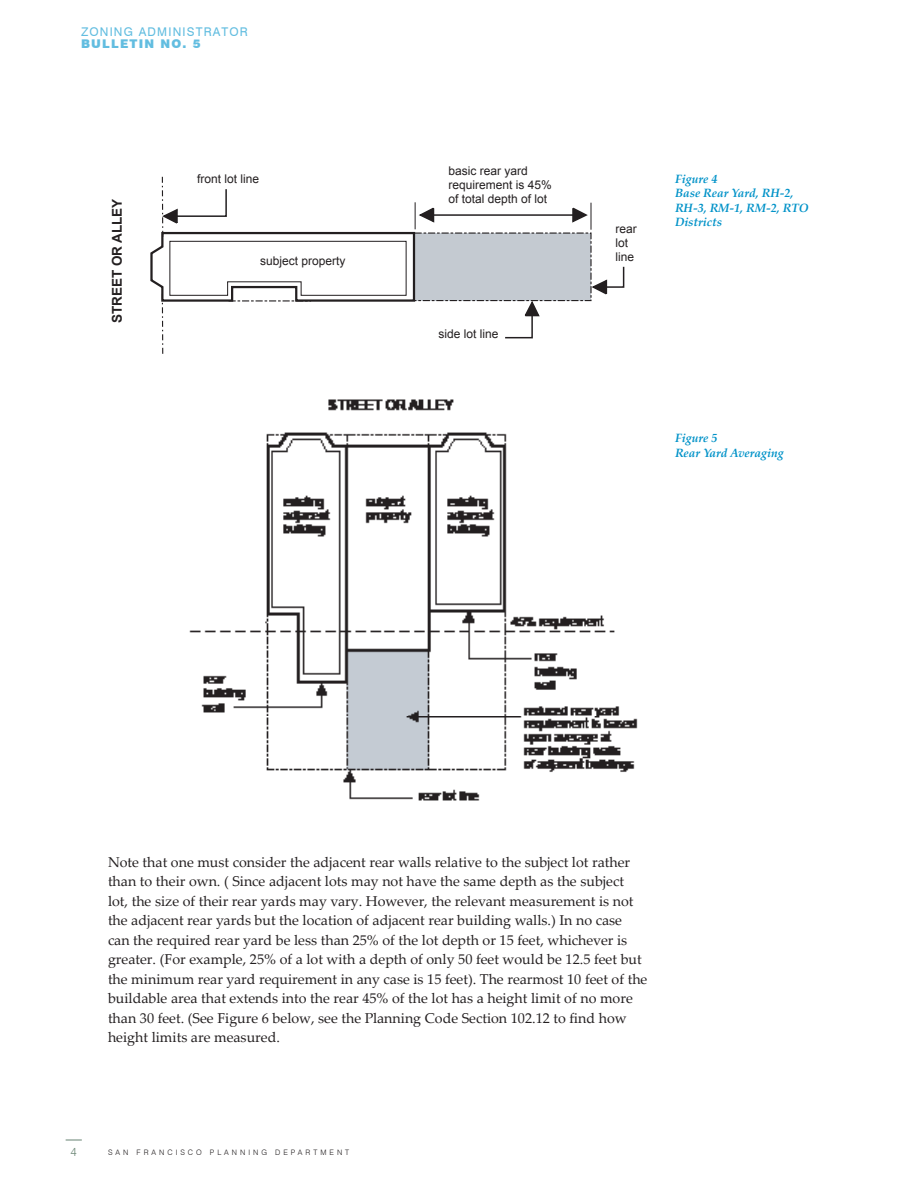
<style>
.page{position:relative;width:918px;height:1188px;background:#fff}
.page>*{position:absolute;margin:0;border:0;box-sizing:border-box;transform-origin:0 0}
.Body_Text{font:14.25px/19.5px "Palatino Linotype";color:#231f20}
.t1{font:700 13.5px "Arial";color:#231f20}
.t2{font:12px/13.8px "Arial";color:#231f20}
.Table_Title{font:italic 700 12px/14.4px "Palatino Linotype";color:#0092c8}
.t3{font:12px "Swiss 721 BT";letter-spacing:.1em;color:#62bde0}
.t4{font:900 12px "Swiss 721 BT";letter-spacing:.1em;color:#62bde0}
.t5{font:300 12px "Swiss 721 BT";color:#6e8878}
.t6{font:300 7.5px "Swiss 721 BT";letter-spacing:.4em;color:#231f20}
</style>
<div class="page">
<svg style="left:66px;top:1139px;width:16px;height:2px"></svg>
<div style="left:414px;top:233px;width:177px;height:68px;background:#c4cad1"></div>
<hr style="left:422px;top:214px;width:163px;height:2px;background:#231f20">
<svg style="left:571px;top:203px;width:21px;height:27px"></svg>
<svg style="left:150px;top:177px;width:286px;height:177px"></svg>
<svg style="left:590px;top:265px;width:35px;height:31px"></svg>
<svg style="left:504px;top:300px;width:37px;height:39px"></svg>
<img style="left:189px;top:399px;width:449px;height:402px">
<p class="t3" style="left:81px;top:25px;width:168px">ZONING ADMINISTRATOR</p>
<p class="t4" style="left:81px;top:37px;width:121px">BULLETIN NO. 5</p>
<p class="t1" style="left:108px;top:323px;width:126px;rotate:-90deg">STREET OR ALLEY</p>
<p class="t2" style="left:197px;top:172px;width:64px">front lot line</p>
<p class="t2" style="left:260px;top:254px;width:87px">subject property</p>
<p class="t2" style="left:448px;top:164px;width:105px">basic rear yard requirement is 45% of total depth of lot</p>
<p class="t2" style="left:438px;top:327px;width:62px">side lot line</p>
<p class="t2" style="left:615px;top:222px;width:23px">rear lot line</p>
<p class="Table_Title" style="left:675px;top:171px;width:44px">Figure 4</p>
<p class="Table_Title" style="left:675px;top:185px;width:135px">Base Rear Yard, RH-2,<br>RH-3, RM-1, RM-2, RTO<br>Districts</p>
<p class="Table_Title" style="left:675px;top:431px;width:44px">Figure 5</p>
<p class="Table_Title" style="left:675px;top:445px;width:110px">Rear Yard Averaging</p>
<p class="Body_Text" style="left:108px;top:852px;width:541px">Note that one must consider the adjacent rear walls relative to the subject lot rather than to their own. ( Since adjacent lots may not have the same depth as the subject lot, the size of their rear yards may vary. However, the relevant measurement is not the adjacent rear yards but the location of adjacent rear building walls.) In no case<br>can the required rear yard be less than 25% of the lot depth or 15 feet, whichever is greater. (For example, 25% of a lot with a depth of only 50 feet would be 12.5 feet but the minimum rear yard requirement in any case is 15 feet). The rearmost 10 feet of the buildable area that extends into the rear 45% of the lot has a height limit of no more than 30 feet. (See Figure 6 below, see the Planning Code Section 102.12 to find how height limits are measured.</p>
<p class="t5" style="left:70px;top:1145px;width:8px">4</p>
<p class="t6" style="left:108px;top:1148px;width:243px">SAN FRANCISCO PLANNING DEPARTMENT</p>
</div>
